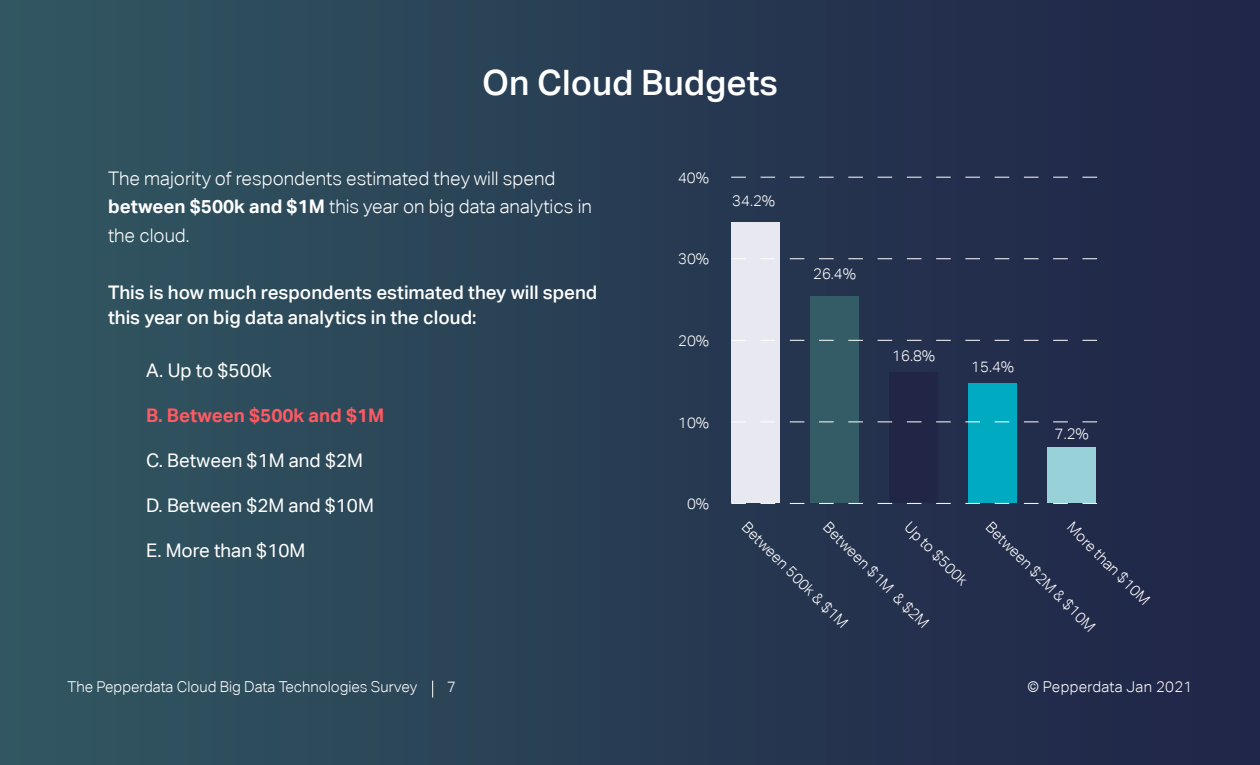
<style>
.page{position:relative;width:1260px;height:765px;background:#fff}
.page>*{position:absolute;margin:0;border:0;box-sizing:border-box;transform-origin:0 0}
.t1{font:500 35px "Aktiv Grotesk";color:#fff}
.t2{font:300 18.75px/28.8px "Aktiv Grotesk";color:#fff}
.t3{font:500 18.75px/25px "Aktiv Grotesk";color:#fff}
.t4{font:18.75px "Aktiv Grotesk";color:#fff}
.t5{font:700 18.75px "Aktiv Grotesk";color:#ff5961}
.t6{font:300 15px "Aktiv Grotesk";color:#fff}
.t7{font:300 15px "Aktiv Grotesk";letter-spacing:.02em;color:#fff}
.s1{font-weight:700}
</style>
<div class="page">
<img style="left:0;top:0;width:1260px;height:765px">
<div style="left:731px;top:222px;width:49px;height:281px;background:#e8e8f0"></div>
<div style="left:810px;top:296px;width:49px;height:207px;background:#335c66"></div>
<div style="left:889px;top:373px;width:49px;height:130px;background:#212647"></div>
<div style="left:968px;top:384px;width:49px;height:119px;background:#00abc2"></div>
<div style="left:1048px;top:448px;width:48px;height:55px;background:#99d1d9"></div>
<svg style="left:731px;top:503px;width:366px;height:1px"></svg>
<svg style="left:780px;top:422px;width:317px;height:1px"></svg>
<svg style="left:731px;top:340px;width:366px;height:1px"></svg>
<svg style="left:731px;top:258px;width:366px;height:1px"></svg>
<svg style="left:731px;top:177px;width:366px;height:1px"></svg>
<svg style="left:432px;top:681px;width:1px;height:17px"></svg>
<h1 class="t1" style="left:482px;top:61px;width:297px">On Cloud Budgets</h1>
<p class="t2" style="left:108px;top:164px;width:485px">The majority of respondents estimated they will spend <span class="s1">between $500k and $1M</span> this year on big data analytics in the cloud.</p>
<p class="t3" style="left:108px;top:280px;width:491px">This is how much respondents estimated they will spend this year on big data analytics in the cloud:</p>
<p class="t4" style="left:146px;top:359px;width:127px">A. Up to $500k</p>
<p class="t5" style="left:146px;top:404px;width:240px">B. Between $500k and $1M</p>
<p class="t4" style="left:146px;top:449px;width:218px">C. Between $1M and $2M</p>
<p class="t4" style="left:146px;top:494px;width:229px">D. Between $2M and $10M</p>
<p class="t4" style="left:146px;top:539px;width:161px">E. More than $10M</p>
<p class="t6" style="left:678px;top:169px;width:33px">40%</p>
<p class="t6" style="left:678px;top:251px;width:33px">30%</p>
<p class="t6" style="left:678px;top:332px;width:33px">20%</p>
<p class="t6" style="left:678px;top:414px;width:33px">10%</p>
<p class="t6" style="left:687px;top:495px;width:24px">0%</p>
<p class="t6" style="left:732px;top:192px;width:44px">34.2%</p>
<p class="t6" style="left:813px;top:265px;width:44px">26.4%</p>
<p class="t6" style="left:892px;top:347px;width:44px">16.8%</p>
<p class="t6" style="left:971px;top:358px;width:44px">15.4%</p>
<p class="t6" style="left:1055px;top:425px;width:36px">7.2%</p>
<p class="t6" style="left:913px;top:519px;width:84px;rotate:45deg">Up to $500k</p>
<p class="t6" style="left:995px;top:519px;width:149px;rotate:45deg">Between $2M &amp; $10M</p>
<p class="t6" style="left:751px;top:519px;width:144px;rotate:45deg">Between 500k &amp; $1M</p>
<p class="t6" style="left:832px;top:519px;width:144px;rotate:45deg">Between $1M &amp; $2M</p>
<p class="t6" style="left:1076px;top:519px;width:111px;rotate:45deg">More than $10M</p>
<p class="t6" style="left:68px;top:678px;width:351px">The Pepperdata Cloud Big Data Technologies Survey</p>
<p class="t6" style="left:447px;top:678px;width:10px">7</p>
<p class="t7" style="left:1027px;top:678px;width:167px">© Pepperdata Jan 2021</p>
</div>
